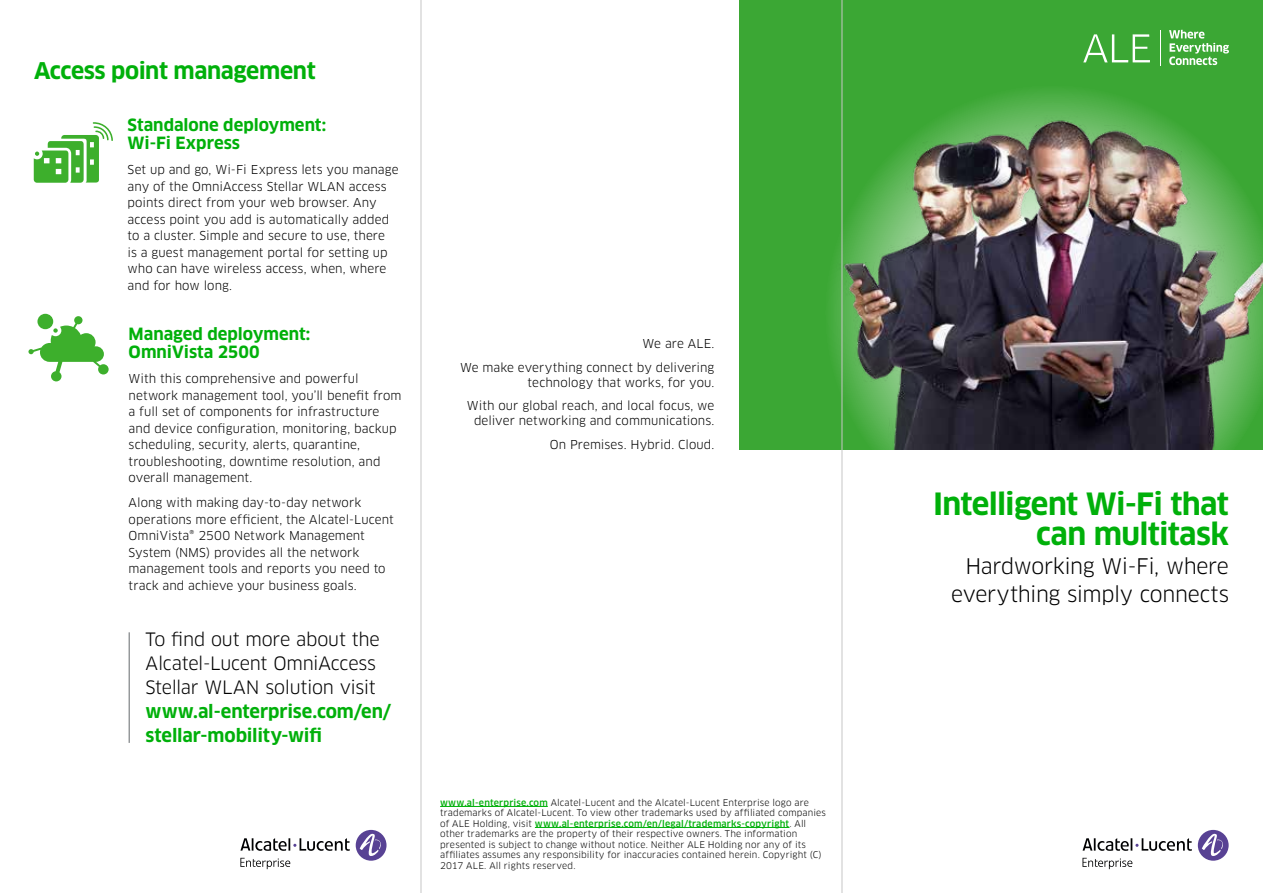
<style>
.page{position:relative;width:1263px;height:893px;background:#fff}
.page>*{position:absolute;margin:0;border:0;box-sizing:border-box;transform-origin:0 0}
.t1{font:700 30px/30px "Clan OT";letter-spacing:-.02em;color:#00b00a;text-align:right}
.t2{font:700 22.5px "Clan OT";letter-spacing:-.02em;color:#00b00a}
.t3{font:21px/28.5px "Clan OT";letter-spacing:-.015em;color:#000;text-align:right}
.t4{font:18px/24px "Clan OT";letter-spacing:-.015em;color:#000}
.t5{font:700 18px/24px "Clan OT";letter-spacing:-.01em;color:#00b00a}
.t6{font:700 16.5px/18px "Clan OT";color:#00b00a}
.t7{font:12px/16.5px "Clan OT";letter-spacing:.005em;color:#000}
.t8{font:9px/10.5px "Clan OT";letter-spacing:.015em;color:#000}
.s1{font-weight:500;color:#00b00a}
</style>
<div class="page">
<svg style="left:1082px;top:838px;width:110px;height:13px"></svg>
<div style="left:1198px;top:830px;width:30px;height:31px;background:#584294;border-radius:50%"></div>
<svg style="left:1202px;top:833px;width:23px;height:24px"></svg>
<svg style="left:1082px;top:858px;width:50px;height:11px"></svg>
<div style="left:842px;top:0;width:421px;height:449px;background:#3ba734"></div>
<div style="left:740px;top:0;width:102px;height:449px;background:#3ba734"></div>
<svg style="left:825px;top:85px;width:438px;height:455px"></svg>
<img style="left:836px;top:98px;width:427px;height:351px">
<hr style="left:129px;top:632px;width:1px;height:111px;background:#75797c">
<svg style="left:34px;top:122px;width:79px;height:61px"></svg>
<div style="left:37px;top:314px;width:16px;height:15px;background:#3daf2c;border-radius:50%"></div>
<svg style="left:28px;top:316px;width:81px;height:65px"></svg>
<svg style="left:1169px;top:30px;width:60px;height:35px"></svg>
<svg style="left:1083px;top:34px;width:67px;height:28px"></svg>
<hr style="left:1160px;top:30px;width:1px;height:36px;background:#fff">
<svg style="left:240px;top:838px;width:110px;height:13px"></svg>
<div style="left:356px;top:830px;width:30px;height:31px;background:#584294;border-radius:50%"></div>
<svg style="left:360px;top:833px;width:23px;height:24px"></svg>
<svg style="left:240px;top:858px;width:50px;height:11px"></svg>
<hr style="left:440px;top:806px;width:108px;height:1px;background:#00b00a">
<hr style="left:535px;top:827px;width:254px;height:1px;background:#00b00a">
<hr style="left:421px;top:0;width:1px;height:893px;background:#c6c6c6">
<hr style="left:842px;top:0;width:1px;height:893px;background:#c6c6c6">
<h2 class="t2" style="left:34px;top:57px;width:283px">Access point management</h2>
<h3 class="t6" style="left:128px;top:116px;width:200px">Standalone deployment:<br>Wi-Fi Express</h3>
<p class="t7" style="left:128px;top:161px;width:272px">Set up and go, Wi-Fi Express lets you manage any of the OmniAccess Stellar WLAN access points direct from your web browser. Any access point you add is automatically added to a cluster. Simple and secure to use, there<br>is a guest management portal for setting up who can have wireless access, when, where and for how long.</p>
<h3 class="t6" style="left:129px;top:326px;width:183px">Managed deployment:<br>OmniVista 2500</h3>
<p class="t7" style="left:129px;top:371px;width:274px">With this comprehensive and powerful network management tool, you’ll benefit from a full set of components for infrastructure and device configuration, monitoring, backup scheduling, security, alerts, quarantine, troubleshooting, downtime resolution, and overall management.</p>
<p class="t7" style="left:129px;top:495px;width:267px">Along with making day-to-day network operations more efficient, the Alcatel-Lucent OmniVista® 2500 Network Management System (NMS) provides all the network management tools and reports you need to track and achieve your business goals.</p>
<h3 class="t4" style="left:146px;top:628px;width:236px">To find out more about the<br>Alcatel-Lucent OmniAccess<br>Stellar WLAN solution visit</h3>
<h3 class="t5" style="left:146px;top:700px;width:247px">www.al-enterprise.com/en/ stellar-mobility-wifi</h3>
<p class="t7" style="left:460px;top:332px;width:256px;line-height:23.5px;text-align:right">We are ALE.<br>We make everything connect by delivering</p>
<p class="t7" style="left:467px;top:371px;width:249px;line-height:23.5px;text-align:right">technology that works, for you.<br>With our global reach, and local focus, we</p>
<p class="t7" style="left:474px;top:409px;width:242px;line-height:23.5px;text-align:right">deliver networking and communications.<br>On Premises. Hybrid. Cloud.</p>
<p class="t8" style="left:440px;top:797px;width:387px"><span class="s1">www.al-enterprise.com</span> Alcatel-Lucent and the Alcatel‑ Lucent Enterprise logo are trademarks of Alcatel‑ Lucent. To view other trademarks used by affiliated companies of ALE Holding, visit <span class="s1">www.al-enterprise.com/en/legal/trademarks-copyright</span>. All other trademarks are the property of their respective owners. The information presented is subject to change without notice. Neither ALE Holding nor any of its affiliates assumes any responsibility for inaccuracies contained herein. Copyright (C)<br>2017 ALE. All rights reserved.</p>
<h1 class="t1" style="left:933px;top:490px;width:297px">Intelligent Wi-Fi that can multitask</h1>
<h3 class="t3" style="left:951px;top:552px;width:279px">Hardworking Wi-Fi, where everything simply connects</h3>
</div>
